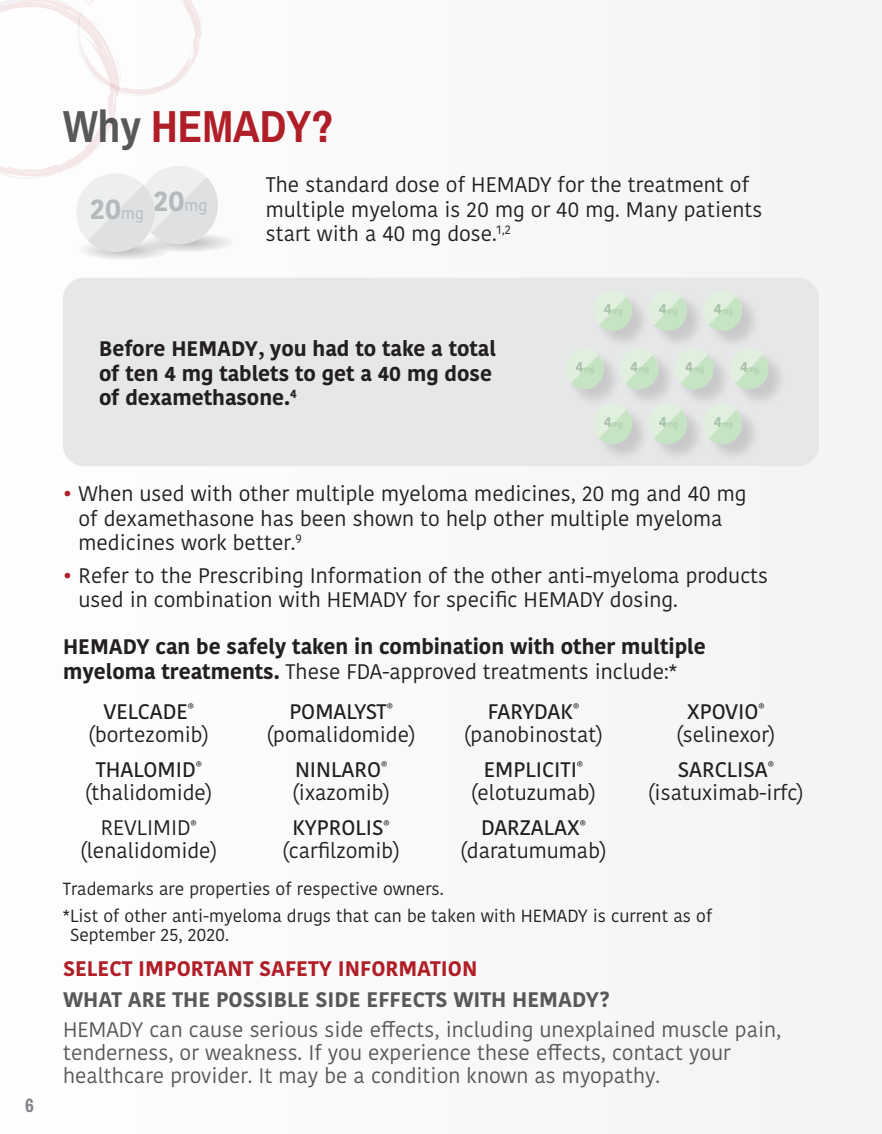
<style>
.page{position:relative;width:882px;height:1134px;background:#f8f8f9}
.page>*{position:absolute;margin:0;border:0;box-sizing:border-box;transform-origin:0 0}
.t1{font:700 49px "Pragati Narrow";color:#b01e27}
.t2{font:700 28px "Kohinoor Bangla";color:#b6babd}
.t3{font:21px/22.8px "Kohinoor Bangla";color:#231f20;text-align:center}
.t4{font:700 21px/24.5px "Kohinoor Bangla";color:#231f20}
.t5{font:21px/22.8px "Kohinoor Bangla";color:#57585a}
.t6{font:700 21px "Kohinoor Bangla";color:#57585a}
.t7{font:700 21px "Kohinoor Bangla";color:#b01e27}
.t8{font:700 21px "Pragati Narrow";color:#808285}
.t9{font:17.5px/19.2px "Kohinoor Bangla";color:#231f20}
.t10{font:8.22px "Kohinoor Bangla";color:#a9c3a8;scale:.96 1}
.s1{color:#57585a}
.s2{font-weight:400;font-size:16.1px}
.s3{font-weight:700;font-size:14.35px}
.s4{color:#b01e27}
.s5{font-weight:400}
.s6{font-weight:500}
</style>
<div class="page">
<svg style="left:0;top:0;width:227px;height:258px"></svg>
<div style="left:63px;top:278px;width:756px;height:188px;background:#e6e7e9;border-radius:21px"></div>
<div style="left:567px;top:292px;width:220px;height:171px;background:#231f20;opacity:.15"></div>
<svg style="left:591px;top:291px;width:43px;height:42px"></svg>
<svg style="left:646px;top:291px;width:43px;height:42px"></svg>
<svg style="left:701px;top:291px;width:43px;height:42px"></svg>
<svg style="left:591px;top:401px;width:43px;height:45px"></svg>
<svg style="left:646px;top:401px;width:43px;height:45px"></svg>
<svg style="left:701px;top:401px;width:43px;height:45px"></svg>
<svg style="left:618px;top:347px;width:42px;height:44px"></svg>
<svg style="left:566px;top:347px;width:40px;height:44px"></svg>
<svg style="left:673px;top:347px;width:42px;height:44px"></svg>
<svg style="left:728px;top:347px;width:42px;height:44px"></svg>
<p class="t8" style="left:25px;top:1092px;width:10px">6</p>
<p class="t1" style="left:63px;top:97px;width:272px"><span class="s1">Why</span> HEMADY?</p>
<p class="t3" style="left:266px;top:172px;width:498px;line-height:24.5px;text-align:left">The standard dose of HEMADY for the treatment of multiple myeloma is 20 mg or 40 mg. Many patients start with a 40 mg dose.<sup>1,2</sup></p>
<p class="t2" style="left:153px;top:177px;width:56px">20<span class="s2">mg</span></p>
<p class="t2" style="left:90px;top:185px;width:56px">20<span class="s2">mg</span></p>
<p class="t4" style="left:99px;top:336px;width:399px">Before HEMADY, you had to take a total of ten 4 mg tablets to get a 40 mg dose of dexamethasone.<sup>4</sup></p>
<p class="t10" style="left:604px;top:304px;width:21px"><span class="s3">4</span>mg</p>
<p class="t10" style="left:659px;top:304px;width:21px"><span class="s3">4</span>mg</p>
<p class="t10" style="left:714px;top:304px;width:21px"><span class="s3">4</span>mg</p>
<p class="t10" style="left:576px;top:363px;width:21px"><span class="s3">4</span>mg</p>
<p class="t10" style="left:630px;top:363px;width:21px"><span class="s3">4</span>mg</p>
<p class="t10" style="left:685px;top:363px;width:21px"><span class="s3">4</span>mg</p>
<p class="t10" style="left:740px;top:363px;width:21px"><span class="s3">4</span>mg</p>
<p class="t10" style="left:604px;top:418px;width:21px"><span class="s3">4</span>mg</p>
<p class="t10" style="left:659px;top:418px;width:21px"><span class="s3">4</span>mg</p>
<p class="t10" style="left:714px;top:418px;width:21px"><span class="s3">4</span>mg</p>
<p class="t3" style="left:79px;top:481px;width:670px;line-height:24.5px;text-align:left;text-indent:-16px"><span class="s4">•</span> When used with other multiple myeloma medicines, 20 mg and 40 mg of dexamethasone has been shown to help other multiple myeloma medicines work better.<sup>9</sup></p>
<p class="t3" style="left:79px;top:563px;width:691px;line-height:24.5px;text-align:left;text-indent:-16px"><span class="s4">•</span> Refer to the Prescribing Information of the other anti-myeloma products used in combination with HEMADY for specific HEMADY dosing.</p>
<p class="t4" style="left:63px;top:633px;width:644px">HEMADY can be safely taken in combination with other multiple myeloma treatments. <span class="s5">These FDA-approved treatments include:*</span></p>
<p class="t3" style="left:88px;top:700px;width:123px"><span class="s6">VELCADE</span><sup>® </sup>(bortezomib)</p>
<p class="t3" style="left:85px;top:758px;width:129px"><span class="s6">THALOMID</span><sup>® </sup>(thalidomide)</p>
<p class="t3" style="left:80px;top:816px;width:139px">REVLIMID<sup>® </sup>(lenalidomide)</p>
<p class="t3" style="left:267px;top:700px;width:151px"><span class="s6">POMALYST</span><sup>® </sup>(pomalidomide)</p>
<p class="t3" style="left:292px;top:758px;width:100px;text-align:left"><span class="s6">NINLARO</span><sup>® </sup>(ixazomib)</p>
<p class="t3" style="left:282px;top:816px;width:119px"><span class="s6">KYPROLIS</span><sup>® </sup>(carfilzomib)</p>
<p class="t3" style="left:464px;top:700px;width:141px"><span class="s6">FARYDAK</span><sup>® </sup>(panobinostat)</p>
<p class="t3" style="left:471px;top:758px;width:127px"><span class="s6">EMPLICITI</span><sup>® </sup>(elotuzumab)</p>
<p class="t3" style="left:460px;top:816px;width:148px"><span class="s6">DARZALAX</span><sup>® </sup>(daratumumab)</p>
<p class="t3" style="left:676px;top:700px;width:101px"><span class="s6">XPOVIO</span><sup>® </sup>(selinexor)</p>
<p class="t3" style="left:648px;top:758px;width:158px"><span class="s6">SARCLISA</span><sup>® </sup>(isatuximab-irfc)</p>
<p class="t9" style="left:63px;top:879px;width:382px">Trademarks are properties of respective owners.</p>
<p class="t9" style="left:70px;top:906px;width:644px;text-indent:-7px">*List of other anti-myeloma drugs that can be taken with HEMADY is current as of<br>September 25, 2020.</p>
<p class="t7" style="left:63px;top:950px;width:416px">SELECT IMPORTANT SAFETY INFORMATION</p>
<p class="t6" style="left:63px;top:981px;width:549px">WHAT ARE THE POSSIBLE SIDE EFFECTS WITH HEMADY?</p>
<p class="t5" style="left:63px;top:1018px;width:720px">HEMADY can cause serious side effects, including unexplained muscle pain, tenderness, or weakness. If you experience these effects, contact your healthcare provider. It may be a condition known as myopathy.</p>
</div>
